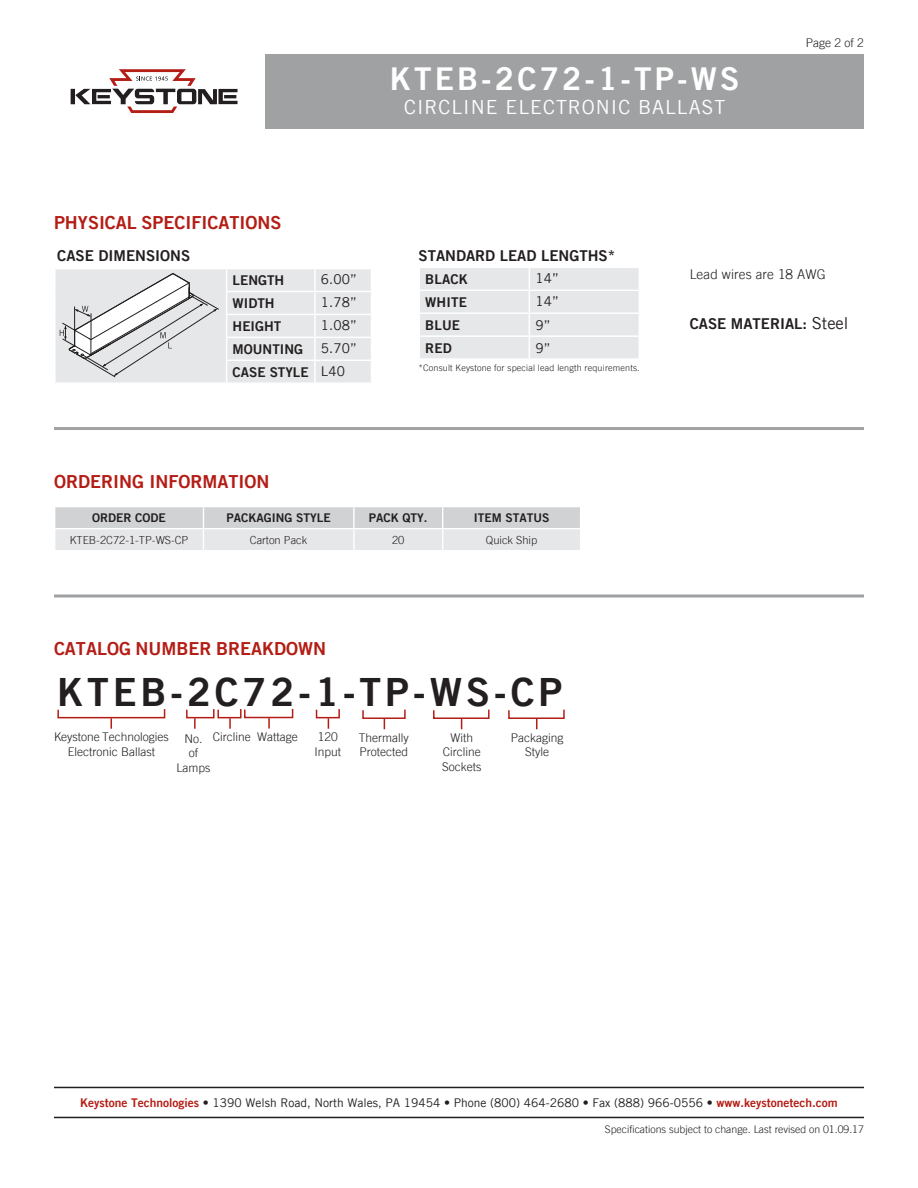
<style>
.page{position:relative;width:918px;height:1188px;background:#fff}
.page>*{position:absolute;margin:0;border:0;box-sizing:border-box;transform-origin:0 0}
.t1{font:39px "Trade Gothic Bold Two";letter-spacing:.1em;color:#231f20}
.t2{font:31.5px "Trade Gothic Bold Two";letter-spacing:.1em;color:#fff}
.t3{font:19.5px "Trade Gothic";letter-spacing:.05em;color:#fff}
.t4{font:18px "Trade Gothic Bold Two";color:#b41d15}
.t5{font:15px "Trade Gothic Bold Two";color:#231f20}
.t6{font:13.5px "Trade Gothic Bold Two";color:#231f20}
.t7{font:13.5px "Trade Gothic";letter-spacing:.01em;color:#231f20}
.t8{font:300 13.5px "Trade Gothic";letter-spacing:.01em;color:#231f20}
.t9{font:300 12px/14.4px "Trade Gothic";color:#231f20}
.t10{font:12px "Trade Gothic";color:#231f20}
.t11{font:12px "Trade Gothic Bold Two";color:#231f20}
.t12{font:300 11.1px "Trade Gothic";color:#231f20}
.t13{font:300 10.5px "Trade Gothic";color:#231f20}
.t14{font:300 9px "Trade Gothic";letter-spacing:.02em;color:#231f20}
.s1{font-family:"Trade Gothic";font-size:16.5px}
.s2{font-family:"Trade Gothic Bold Two";color:#b41d15}
.s3{font-family:"Trade Gothic Bold Two"}
</style>
<div class="page">
<svg style="left:55px;top:507px;width:525px;height:43px;background:#dcdddf"></svg>
<hr style="left:54px;top:595px;width:810px;height:3px;background:#a0a1a3">
<svg style="left:57px;top:709px;width:109px;height:20px"></svg>
<svg style="left:315px;top:709px;width:25px;height:20px"></svg>
<svg style="left:186px;top:708px;width:108px;height:21px"></svg>
<svg style="left:362px;top:709px;width:44px;height:20px"></svg>
<svg style="left:433px;top:709px;width:57px;height:20px"></svg>
<svg style="left:508px;top:709px;width:57px;height:20px"></svg>
<hr style="left:54px;top:427px;width:810px;height:3px;background:#a0a1a3">
<div style="left:266px;top:54px;width:598px;height:74px;background:#a0a1a3"></div>
<svg style="left:420px;top:268px;width:219px;height:90px;background:#e7e8ea"></svg>
<svg style="left:55px;top:269px;width:316px;height:114px;background:#e2e3e4"></svg>
<svg style="left:71px;top:69px;width:167px;height:44px"></svg>
<hr style="left:54px;top:1117px;width:810px;height:1px;background:#231f20">
<hr style="left:54px;top:1087px;width:810px;height:1px;background:#231f20">
<p class="t2" style="left:390px;top:60px;width:351px">KTEB-2C72-1-TP-WS</p>
<p class="t3" style="left:404px;top:95px;width:323px">CIRCLINE ELECTRONIC BALLAST</p>
<p class="t9" style="left:806px;top:36px;width:60px">Page 2 of 2</p>
<p class="t4" style="left:54px;top:211px;width:229px">PHYSICAL SPECIFICATIONS</p>
<p class="t5" style="left:57px;top:246px;width:134px">CASE DIMENSIONS</p>
<p class="t6" style="left:233px;top:272px;width:53px">LENGTH</p>
<p class="t7" style="left:321px;top:271px;width:38px">6.00”</p>
<p class="t6" style="left:233px;top:295px;width:43px">WIDTH</p>
<p class="t7" style="left:321px;top:294px;width:38px">1.78”</p>
<p class="t6" style="left:233px;top:318px;width:50px">HEIGHT</p>
<p class="t7" style="left:321px;top:317px;width:38px">1.08”</p>
<p class="t6" style="left:233px;top:341px;width:72px">MOUNTING</p>
<p class="t7" style="left:321px;top:340px;width:38px">5.70”</p>
<p class="t6" style="left:233px;top:364px;width:78px">CASE STYLE</p>
<p class="t7" style="left:321px;top:363px;width:26px">L40</p>
<p class="t5" style="left:419px;top:246px;width:198px">STANDARD LEAD LENGTHS*</p>
<p class="t6" style="left:425px;top:271px;width:44px">BLACK</p>
<p class="t7" style="left:535px;top:270px;width:25px">14”</p>
<p class="t6" style="left:425px;top:294px;width:43px">WHITE</p>
<p class="t7" style="left:535px;top:293px;width:25px">14”</p>
<p class="t6" style="left:425px;top:317px;width:36px">BLUE</p>
<p class="t7" style="left:535px;top:317px;width:17px">9”</p>
<p class="t6" style="left:425px;top:340px;width:28px">RED</p>
<p class="t7" style="left:535px;top:340px;width:17px">9”</p>
<p class="t14" style="left:419px;top:362px;width:223px">*Consult Keystone for special lead length requirements.</p>
<p class="t8" style="left:690px;top:266px;width:138px">Lead wires are 18 AWG</p>
<p class="t5" style="left:690px;top:314px;width:160px">CASE MATERIAL: <span class="s1">Steel</span></p>
<p class="t4" style="left:54px;top:470px;width:217px">ORDERING INFORMATION</p>
<p class="t11" style="left:92px;top:511px;width:75px">ORDER CODE</p>
<p class="t11" style="left:227px;top:511px;width:106px">PACKAGING STYLE</p>
<p class="t11" style="left:369px;top:511px;width:60px">PACK QTY.</p>
<p class="t11" style="left:474px;top:511px;width:77px">ITEM STATUS</p>
<p class="t12" style="left:70px;top:534px;width:120px">KTEB-2C72-1-TP-WS-CP</p>
<p class="t12" style="left:250px;top:534px;width:59px">Carton Pack</p>
<p class="t12" style="left:392px;top:533px;width:14px">20</p>
<p class="t12" style="left:486px;top:534px;width:53px">Quick Ship</p>
<p class="t4" style="left:54px;top:638px;width:274px">CATALOG NUMBER BREAKDOWN</p>
<p class="t1" style="left:57px;top:668px;width:507px">KTEB-2C72-1-TP-WS-CP</p>
<p class="t9" style="left:54px;top:730px;width:116px">Keystone Technologies</p>
<p class="t9" style="left:68px;top:744px;width:89px">Electronic Ballast</p>
<p class="t9" style="left:257px;top:730px;width:42px">Wattage</p>
<p class="t9" style="left:213px;top:730px;width:39px">Circline</p>
<p class="t9" style="left:318px;top:730px;width:22px">120</p>
<p class="t9" style="left:315px;top:744px;width:28px">Input</p>
<p class="t9" style="left:359px;top:730px;width:51px">Thermally<br>Protected</p>
<p class="t9" style="left:442px;top:730px;width:41px;text-align:center">With<br>Circline<br>Sockets</p>
<p class="t9" style="left:511px;top:730px;width:54px">Packaging</p>
<p class="t9" style="left:185px;top:731px;width:19px">No.</p>
<p class="t9" style="left:189px;top:746px;width:11px">of</p>
<p class="t9" style="left:177px;top:760px;width:35px">Lamps</p>
<p class="t9" style="left:525px;top:745px;width:25px">Style</p>
<p class="t10" style="left:80px;top:1095px;width:759px"><span class="s2">Keystone Technologies</span> <span class="s3">•</span> 1390 Welsh Road, North Wales, PA 19454 <span class="s3">•</span> Phone (800) 464-2680 <span class="s3">•</span> Fax (888) 966-0556 • <span class="s2">www.keystonetech.com</span></p>
<p class="t13" style="left:605px;top:1123px;width:261px">Specifications subject to change. Last revised on 01.09.17</p>
</div>
